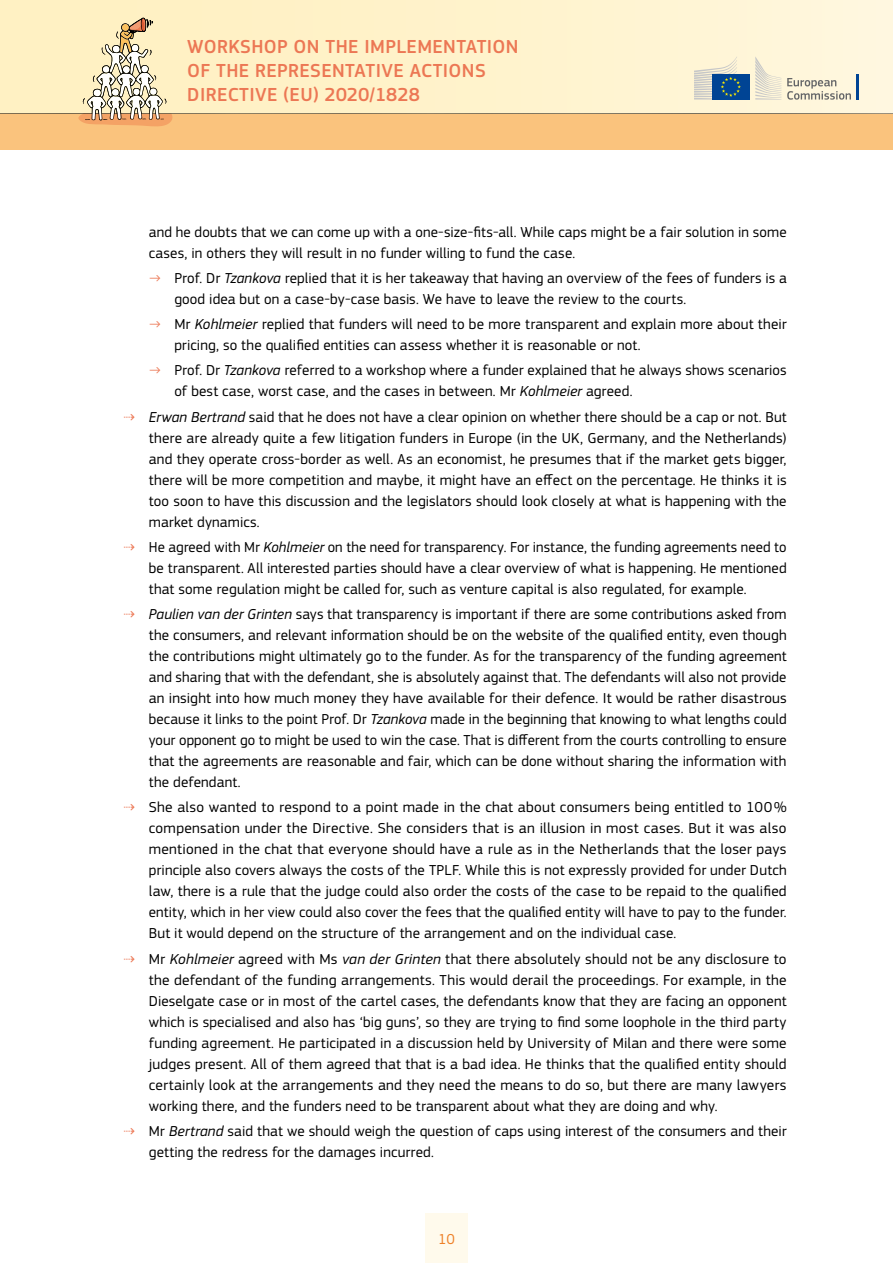
<style>
.page{position:relative;width:893px;height:1263px;background:#fff}
.page>*{position:absolute;margin:0;border:0;box-sizing:border-box;transform-origin:0 0}
.t1{font:500 19.65px/24px "EC Square Sans Pro";letter-spacing:.02em;color:#ec7754}
.t2{font:15px/21px "EC Square Sans Pro";letter-spacing:.01em;color:#000}
.t3{font:15px "EC Square Sans Pro";color:#ee8027}
.s1{font-weight:300;color:#ec7754}
.s2{font-style:italic}
.s3{color:#ec7754}
</style>
<div class="page">
<div style="left:425px;top:1213px;width:43px;height:50px;background:#fffaec"></div>
<div style="left:0;top:0;width:893px;height:150px;background:linear-gradient(to right,#fff0be,#fff6dc)"></div>
<svg style="left:0;top:17px;width:893px;height:133px;background:#f7e0b4"></svg>
<h1 class="t1" style="left:187px;top:35px;width:333px">WORKSHOP ON THE IMPLEMENTATION<br>OF THE REPRESENTATIVE ACTIONS<br>DIRECTIVE (EU) 2020/1828</h1>
<p class="t2" style="left:149px;top:221px;width:639px">and he doubts that we can come up with a one-size-fits-all. While caps might be a fair solution in some cases, in others they will result in no funder willing to fund the case.</p>
<p class="t2" style="left:174px;top:268px;width:614px;text-indent:-26px"><span class="s1">→</span> Prof. Dr <span class="s2">Tzankova</span> replied that it is her takeaway that having an overview of the fees of funders is a good idea but on a case-by-case basis. We have to leave the review to the courts.</p>
<p class="t2" style="left:174px;top:314px;width:614px;text-indent:-26px"><span class="s1">→</span> Mr <span class="s2">Kohlmeier</span> replied that funders will need to be more transparent and explain more about their pricing, so the qualified entities can assess whether it is reasonable or not.</p>
<p class="t2" style="left:174px;top:360px;width:614px;text-indent:-26px"><span class="s1">→</span> Prof. Dr <span class="s2">Tzankova</span> referred to a workshop where a funder explained that he always shows scenarios of best case, worst case, and the cases in between. Mr <span class="s2">Kohlmeier</span> agreed.</p>
<p class="t2" style="left:149px;top:406px;width:639px;text-align:justify;text-indent:-26px"><span class="s3">⇢</span> <span class="s2">Erwan Bertrand</span> said that he does not have a clear opinion on whether there should be a cap or not. But there are already quite a few litigation funders in Europe (in the UK, Germany, and the Netherlands) and they operate cross-border as well. As an economist, he presumes that if the market gets bigger, there will be more competition and maybe, it might have an effect on the percentage. He thinks it is too soon to have this discussion and the legislators should look closely at what is happening with the market dynamics.</p>
<p class="t2" style="left:149px;top:537px;width:639px;text-align:justify;text-indent:-26px"><span class="s3">⇢</span> He agreed with Mr <span class="s2">Kohlmeier</span> on the need for transparency. For instance, the funding agreements need to be transparent. All interested parties should have a clear overview of what is happening. He mentioned that some regulation might be called for, such as venture capital is also regulated, for example.</p>
<p class="t2" style="left:149px;top:604px;width:639px;text-align:justify;text-indent:-26px"><span class="s3">⇢</span> <span class="s2">Paulien van der Grinten</span> says that transparency is important if there are some contributions asked from the consumers, and relevant information should be on the website of the qualified entity, even though the contributions might ultimately go to the funder. As for the transparency of the funding agreement and sharing that with the defendant, she is absolutely against that. The defendants will also not provide an insight into how much money they have available for their defence. It would be rather disastrous because it links to the point Prof. Dr <span class="s2">Tzankova</span> made in the beginning that knowing to what lengths could your opponent go to might be used to win the case. That is different from the courts controlling to ensure that the agreements are reasonable and fair, which can be done without sharing the information with the defendant.</p>
<p class="t2" style="left:149px;top:797px;width:639px;text-align:justify;text-indent:-26px"><span class="s3">⇢</span> She also wanted to respond to a point made in the chat about consumers being entitled to 100% compensation under the Directive. She considers that is an illusion in most cases. But it was also mentioned in the chat that everyone should have a rule as in the Netherlands that the loser pays principle also covers always the costs of the TPLF. While this is not expressly provided for under Dutch law, there is a rule that the judge could also order the costs of the case to be repaid to the qualified entity, which in her view could also cover the fees that the qualified entity will have to pay to the funder.<br>But it would depend on the structure of the arrangement and on the individual case.</p>
<p class="t2" style="left:149px;top:948px;width:639px;text-align:justify;text-indent:-26px"><span class="s3">⇢</span> Mr <span class="s2">Kohlmeier</span> agreed with Ms <span class="s2">van der Grinten</span> that there absolutely should not be any disclosure to the defendant of the funding arrangements. This would derail the proceedings. For example, in the Dieselgate case or in most of the cartel cases, the defendants know that they are facing an opponent which is specialised and also has ‘big guns’, so they are trying to find some loophole in the third party funding agreement. He participated in a discussion held by University of Milan and there were some judges present. All of them agreed that that is a bad idea. He thinks that the qualified entity should certainly look at the arrangements and they need the means to do so, but there are many lawyers working there, and the funders need to be transparent about what they are doing and why.</p>
<p class="t2" style="left:149px;top:1121px;width:639px;text-indent:-26px"><span class="s3">⇢</span> Mr <span class="s2">Bertrand</span> said that we should weigh the question of caps using interest of the consumers and their getting the redress for the damages incurred.</p>
<p class="t3" style="left:438px;top:1230px;width:18px">10</p>
</div>
